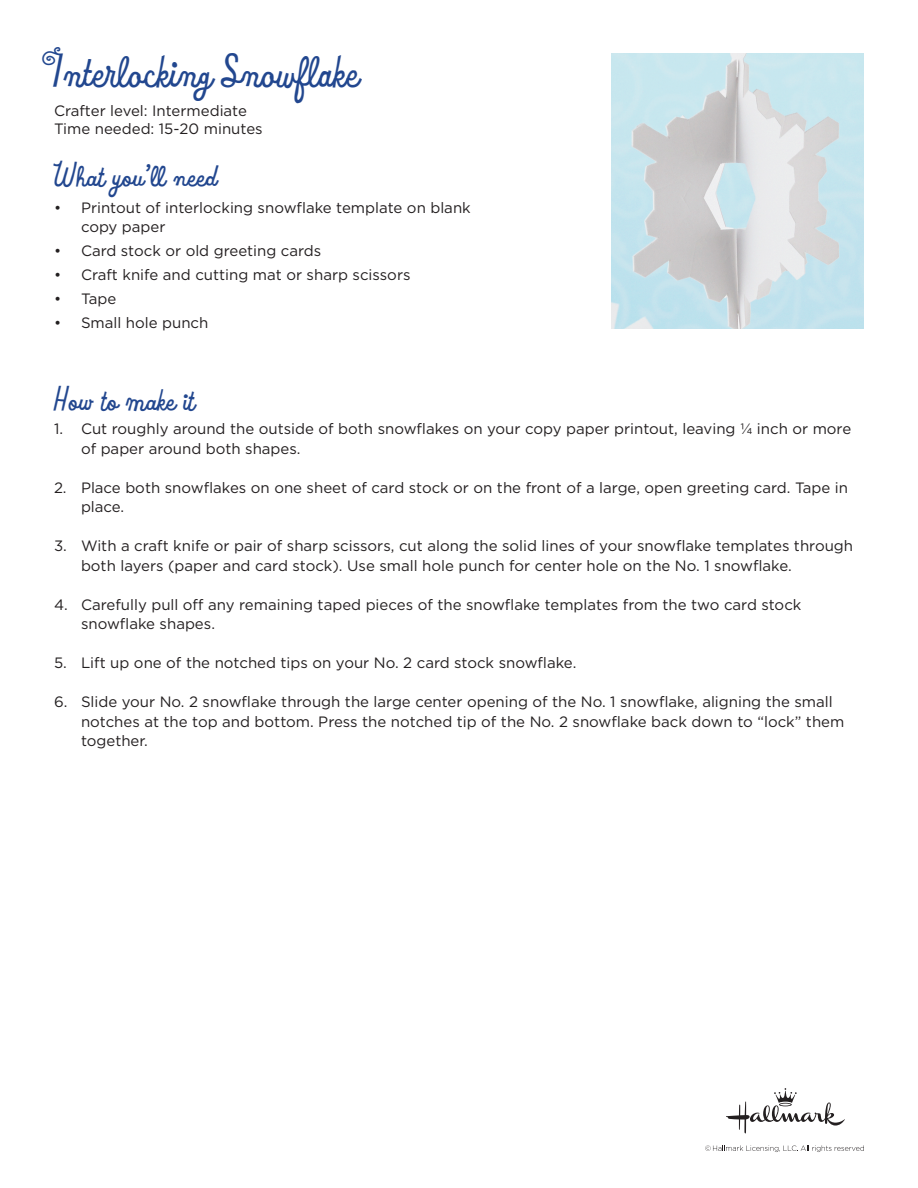
<style>
.page{position:relative;width:918px;height:1188px;background:#fff}
.page>*{position:absolute;margin:0;border:0;box-sizing:border-box;transform-origin:0 0}
.t1{font:700 48px "Hmk Handstand Script BCFG";letter-spacing:.005em;color:#22478f}
.t2{font:700 36px "Hmk Handstand Script BCFG";color:#22478f}
.t3{font:15px/19.5px "Gotham";color:#231f20}
</style>
<div class="page">
<img style="left:611px;top:53px;width:253px;height:275px">
<svg style="left:726px;top:1088px;width:119px;height:45px"></svg>
<svg style="left:705px;top:1145px;width:159px;height:7px"></svg>
<h1 class="t1" style="left:54px;top:43px;width:305px">Interlocking Snowflake</h1>
<p class="t3" style="left:54px;top:101px;width:210px;line-height:18px">Crafter level: Intermediate<br>Time needed: 15-20 minutes</p>
<h2 class="t2" style="left:54px;top:154px;width:164px">What you’ll need</h2>
<p class="t3" style="left:81px;top:197px;width:391px;text-indent:-27px">• Printout of interlocking snowflake template on blank copy paper</p>
<p class="t3" style="left:54px;top:241px;width:269px">• Card stock or old greeting cards</p>
<p class="t3" style="left:54px;top:265px;width:358px">• Craft knife and cutting mat or sharp scissors</p>
<p class="t3" style="left:54px;top:289px;width:64px">• Tape</p>
<p class="t3" style="left:54px;top:313px;width:156px">• Small hole punch</p>
<h2 class="t2" style="left:54px;top:378px;width:142px">How to make it</h2>
<p class="t3" style="left:81px;top:419px;width:772px;text-indent:-27px">1. Cut roughly around the outside of both snowflakes on your copy paper printout, leaving ¼ inch or more of paper around both shapes.</p>
<p class="t3" style="left:81px;top:478px;width:769px;text-indent:-27px">2. Place both snowflakes on one sheet of card stock or on the front of a large, open greeting card. Tape in place.</p>
<p class="t3" style="left:81px;top:536px;width:774px;text-indent:-27px">3. With a craft knife or pair of sharp scissors, cut along the solid lines of your snowflake templates through both layers (paper and card stock). Use small hole punch for center hole on the No. 1 snowflake.</p>
<p class="t3" style="left:81px;top:595px;width:722px;text-indent:-27px">4. Carefully pull off any remaining taped pieces of the snowflake templates from the two card stock snowflake shapes.</p>
<p class="t3" style="left:54px;top:653px;width:524px">5. Lift up one of the notched tips on your No. 2 card stock snowflake.</p>
<p class="t3" style="left:81px;top:692px;width:765px;text-indent:-27px">6. Slide your No. 2 snowflake through the large center opening of the No. 1 snowflake, aligning the small notches at the top and bottom. Press the notched tip of the No. 2 snowflake back down to “lock” them together.</p>
</div>
